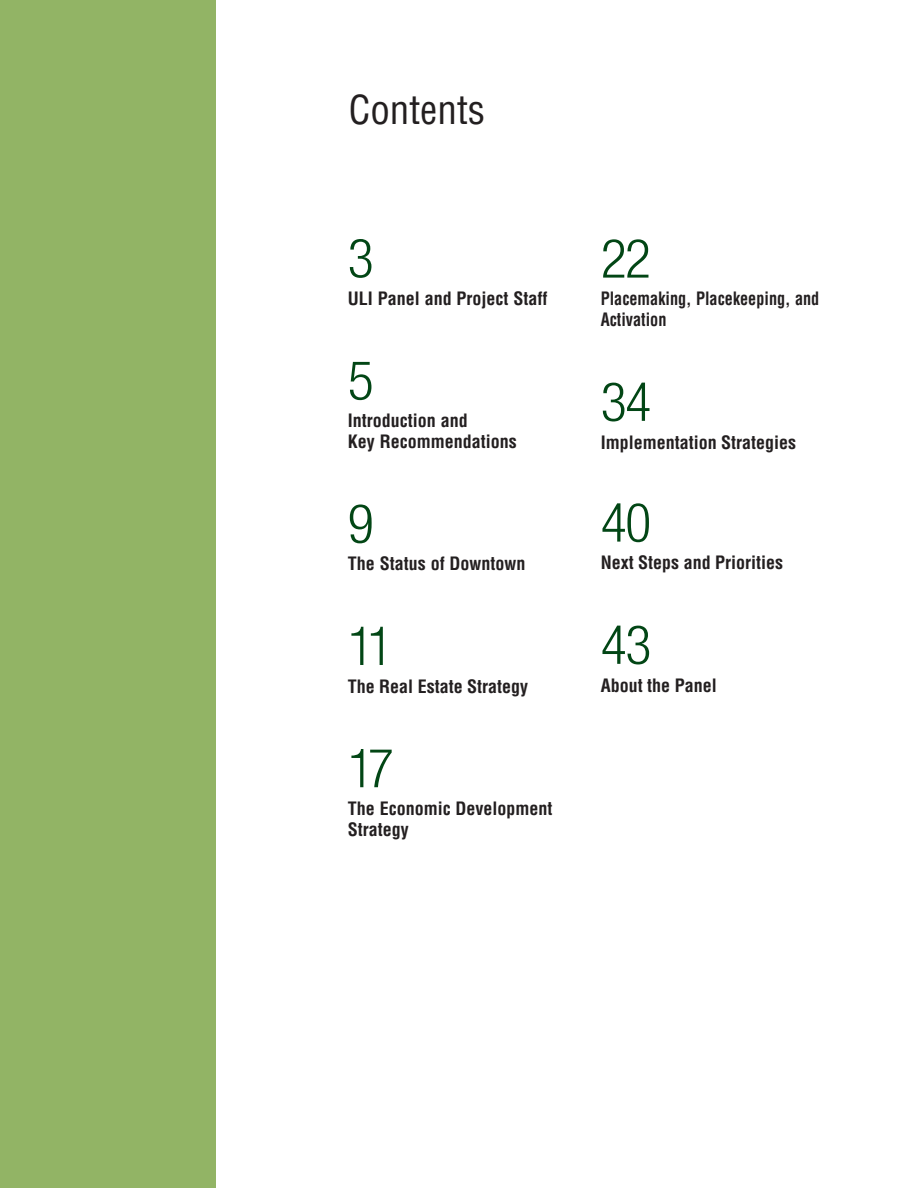
<style>
.page{position:relative;width:918px;height:1188px;background:#fff}
.page>*{position:absolute;margin:0;border:0;box-sizing:border-box;transform-origin:0 0}
.Sec_No{font:300 condensed 54px "Helvetica Neue LT Com";letter-spacing:-.03em;color:#024615}
.t1{font:condensed 39px "Helvetica";color:#231f20}
.contents{font:700 condensed 18px/21px "Helvetica";color:#231f20}
.contents-2{font:700 condensed 18px/21px "Helvetica";color:#231f20;scale:.9 1}
.Sec_No-2{font:700 condensed 18px "Helvetica";color:#231f20}
</style>
<div class="page">
<div style="left:0;top:0;width:216px;height:1188px;background:#92b465"></div>
<p class="t1" style="left:349px;top:86px;width:138px">Contents</p>
<p class="Sec_No" style="left:348px;top:227px;width:27px">3</p>
<p class="contents" style="left:348px;top:288px;width:201px">ULI Panel and Project Staff</p>
<p class="Sec_No" style="left:348px;top:349px;width:27px">5</p>
<p class="contents" style="left:348px;top:410px;width:170px">Introduction and<br>Key Recommendations</p>
<p class="Sec_No" style="left:348px;top:493px;width:27px">9</p>
<p class="contents" style="left:348px;top:553px;width:179px">The Status of Downtown</p>
<p class="Sec_No" style="left:348px;top:615px;width:47px">11</p>
<p class="contents" style="left:348px;top:676px;width:182px">The Real Estate Strategy</p>
<p class="Sec_No" style="left:348px;top:737px;width:48px">17</p>
<p class="contents" style="left:348px;top:798px;width:206px">The Economic Development<br>Strategy</p>
<p class="Sec_No" style="left:601px;top:227px;width:52px">22</p>
<p class="contents-2" style="left:601px;top:288px;width:244px">Placemaking, Placekeeping, and<br>Activation</p>
<p class="Sec_No" style="left:601px;top:371px;width:52px">34</p>
<p class="contents" style="left:601px;top:431px;width:197px">Implementation Strategies</p>
<p class="Sec_No" style="left:601px;top:491px;width:52px">40</p>
<p class="contents" style="left:601px;top:552px;width:184px">Next Steps and Priorities</p>
<p class="Sec_No" style="left:601px;top:614px;width:52px">43</p>
<p class="Sec_No-2" style="left:601px;top:674px;width:118px">About the Panel</p>
</div>
